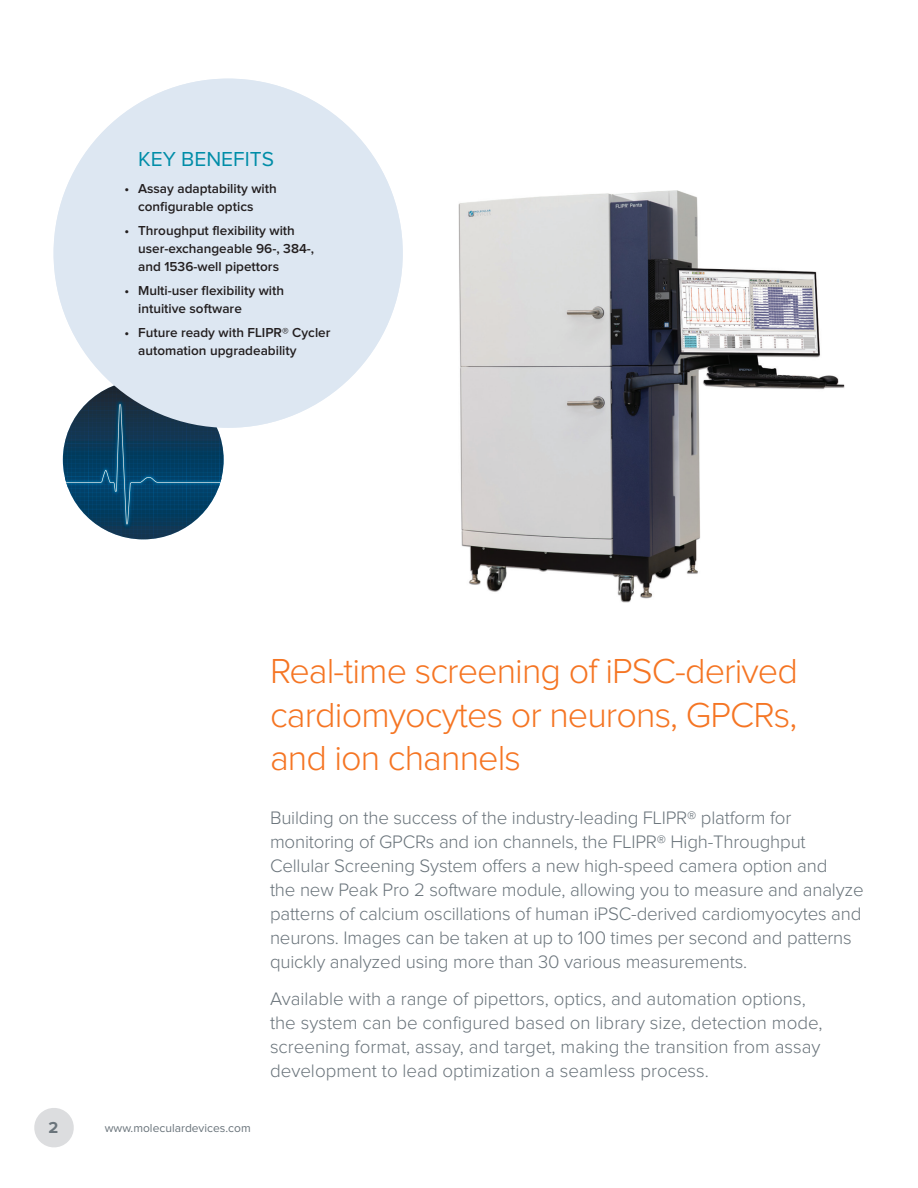
<style>
.page{position:relative;width:918px;height:1188px;background:#fff}
.page>*{position:absolute;margin:0;border:0;box-sizing:border-box;transform-origin:0 0}
.t1{font:300 36px/43.2px "Proxima Nova";letter-spacing:-.025em;color:#f57523;text-align:justify}
.t2{font:21px "Proxima Nova";color:#008da8}
.t3{font:300 18.75px/24px "Proxima Nova";letter-spacing:-.01em;color:#6a747b}
.t4{font:700 16.5px "Proxima Nova";color:#6a747b}
.t5{font:600 13.5px/18px "Proxima Nova";color:#231f20}
.t6{font:12px "Proxima Nova";color:#6a747b}
</style>
<div class="page">
<svg style="left:34px;top:1108px;width:40px;height:40px"></svg>
<svg style="left:63px;top:380px;width:161px;height:159px"></svg>
<div style="left:54px;top:79px;width:349px;height:349px;background:#dde7f2;border-radius:50%"></div>
<img style="left:459px;top:190px;width:386px;height:412px">
<p class="t2" style="left:138px;top:147px;width:137px">KEY BENEFITS</p>
<p class="t5" style="left:138px;top:179px;width:140px;text-indent:-14px">• Assay adaptability with configurable optics</p>
<p class="t5" style="left:138px;top:221px;width:178px;text-indent:-14px">• Throughput flexibility with user-exchangeable 96-, 384-, and 1536-well pipettors</p>
<p class="t5" style="left:138px;top:281px;width:148px;text-indent:-14px">• Multi-user flexibility with intuitive software</p>
<p class="t5" style="left:138px;top:323px;width:194px;text-indent:-14px">• Future ready with FLIPR® Cycler automation upgradeability</p>
<p class="t1" style="left:270px;top:649px;width:530px">Real-time screening of iPSC-derived cardiomyocytes or neurons, GPCRs, and ion channels</p>
<p class="t4" style="left:49px;top:1119px;width:11px">2</p>
<p class="t6" style="left:105px;top:1121px;width:147px">www.moleculardevices.com</p>
<p class="t3" style="left:270px;top:805px;width:595px">Building on the success of the industry-leading FLIPR® platform for monitoring of GPCRs and ion channels, the FLIPR® High-Throughput Cellular Screening System offers a new high-speed camera option and<br>the new Peak Pro 2 software module, allowing you to measure and analyze patterns of calcium oscillations of human iPSC-derived cardiomyocytes and neurons. Images can be taken at up to 100 times per second and patterns quickly analyzed using more than 30 various measurements.</p>
<p class="t3" style="left:270px;top:987px;width:554px">Available with a range of pipettors, optics, and automation options, the system can be configured based on library size, detection mode, screening format, assay, and target, making the transition from assay development to lead optimization a seamless process.</p>
</div>
